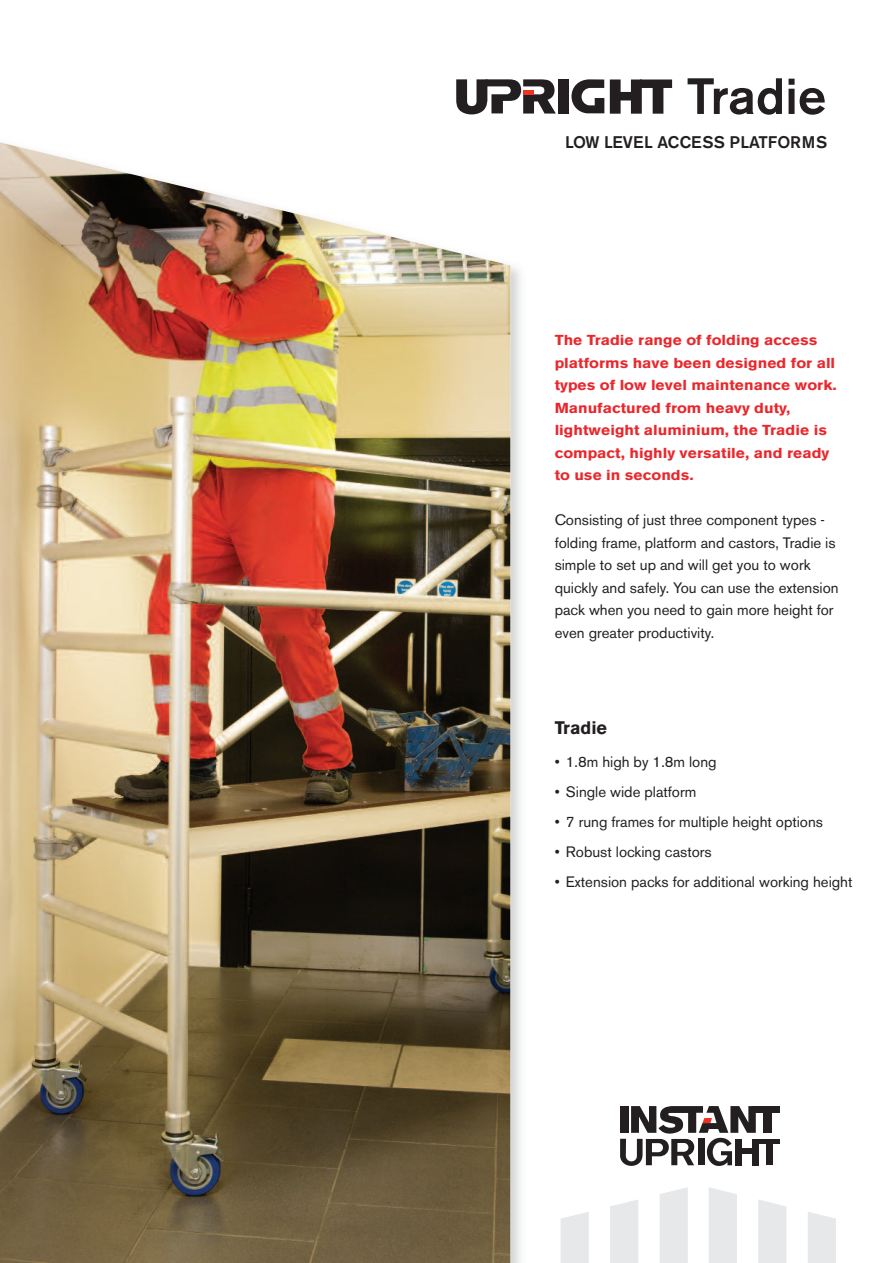
<style>
.page{position:relative;width:893px;height:1263px;background:#fff}
.page>*{position:absolute;margin:0;border:0;box-sizing:border-box;transform-origin:0 0}
.t1{font:500 50.55px "Akzidenz Grotesk BE";color:#231f20}
.t2{font:700 18px "Akzidenz Grotesk BE";color:#231f20}
.t3{font:500 16.8px "Akzidenz Grotesk BE";color:#231f20}
.t4{font:15px/22.5px "Akzidenz Grotesk BE";color:#231f20}
.t5{font:900 14.25px/22.5px "Akzidenz Grotesk";color:#e9282d;scale:1.1 1}
</style>
<div class="page">
<div style="left:752px;top:1139px;width:6px;height:26px;background:#231f20"></div>
<div style="left:766px;top:1139px;width:6px;height:26px;background:#231f20"></div>
<div style="left:758px;top:1139px;width:21px;height:5px;background:#231f20"></div>
<div style="left:764px;top:1106px;width:8px;height:27px;background:#231f20"></div>
<div style="left:752px;top:1106px;width:27px;height:7px;background:#231f20"></div>
<svg style="left:620px;top:1106px;width:136px;height:60px"></svg>
<div style="left:620px;top:1106px;width:8px;height:27px;background:#231f20"></div>
<img style="left:510px;top:265px;width:11px;height:998px">
<img style="left:0;top:142px;width:510px;height:1121px">
<svg style="left:561px;top:1187px;width:127px;height:76px"></svg>
<svg style="left:709px;top:1187px;width:127px;height:76px"></svg>
<div style="left:558px;top:79px;width:11px;height:34px;background:#231f20"></div>
<svg style="left:610px;top:79px;width:62px;height:35px"></svg>
<svg style="left:571px;top:79px;width:33px;height:34px"></svg>
<svg style="left:456px;top:79px;width:100px;height:35px"></svg>
<h1 class="t1" style="left:686px;top:78px;width:141px">Tradie</h1>
<p class="t3" style="left:565px;top:136px;width:264px">LOW LEVEL ACCESS PLATFORMS</p>
<p class="t5" style="left:555px;top:330px;width:258px">The Tradie range of folding access platforms have been designed for all types of low level maintenance work.<br>Manufactured from heavy duty, lightweight aluminium, the Tradie is compact, highly versatile, and ready to use in seconds.</p>
<p class="t4" style="left:555px;top:510px;width:285px">Consisting of just three component types - folding frame, platform and castors, Tradie is simple to set up and will get you to work quickly and safely. You can use the extension pack when you need to gain more height for even greater productivity.</p>
<p class="t2" style="left:555px;top:720px;width:54px">Tradie</p>
<p class="t4" style="left:555px;top:752px;width:163px">• 1.8m high by 1.8m long</p>
<p class="t4" style="left:555px;top:782px;width:143px">• Single wide platform</p>
<p class="t4" style="left:555px;top:812px;width:270px">• 7 rung frames for multiple height options</p>
<p class="t4" style="left:555px;top:842px;width:159px">• Robust locking castors</p>
<p class="t4" style="left:555px;top:872px;width:299px">• Extension packs for additional working height</p>
</div>
